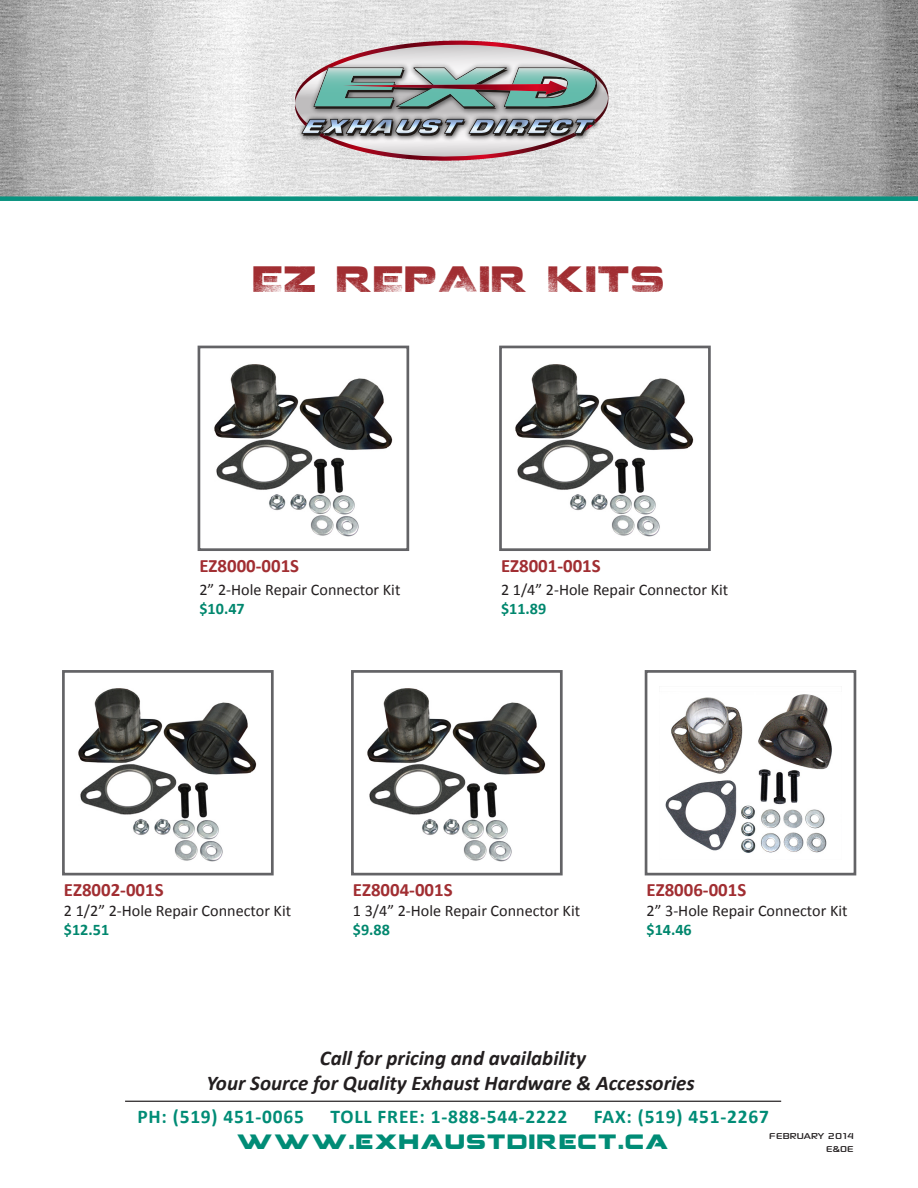
<style>
.page{position:relative;width:918px;height:1188px;background:#fff}
.page>*{position:absolute;margin:0;border:0;box-sizing:border-box;transform-origin:0 0}
.t1{font:36px "Coalition";letter-spacing:.05em;color:#a12e32}
.t2{font:italic 700 21px "Calibri";color:#231f20}
.t3{font:20.7px "Coalition";letter-spacing:.1em;color:#008c76}
.t4{font:700 19.5px "Calibri";letter-spacing:.04em;color:#008c76}
.t5{font:700 18.9px "Calibri";color:#a12e32}
.t6{font:16.2px "Calibri";color:#231f20}
.t7{font:700 16.2px "Calibri";color:#00876e}
.t8{font:12.15px/12.1px "Sony Sketch EF";color:#231f20;text-align:right}
</style>
<div class="page">
<img style="left:214px;top:364px;width:179px;height:173px">
<div style="left:198px;top:346px;width:211px;height:205px;border:3px solid #636366"></div>
<img style="left:515px;top:364px;width:179px;height:173px">
<div style="left:499px;top:346px;width:212px;height:205px;border:3px solid #636366"></div>
<img style="left:78px;top:688px;width:179px;height:173px">
<div style="left:62px;top:670px;width:212px;height:205px;border:3px solid #636366"></div>
<img style="left:367px;top:688px;width:179px;height:173px">
<div style="left:351px;top:670px;width:212px;height:205px;border:3px solid #636366"></div>
<img style="left:665px;top:694px;width:167px;height:159px">
<div style="left:645px;top:670px;width:211px;height:205px;border:3px solid #636366"></div>
<hr style="left:125px;top:1101px;width:656px;height:1px;background:#231f20">
<svg style="left:0;top:0;width:918px;height:201px;background:#c9cdcc"></svg>
<svg style="left:295px;top:39px;width:314px;height:123px;background:#acabac"></svg>
<p class="t1" style="left:254px;top:265px;width:412px">EZ REPAIR KITS</p>
<p class="t5" style="left:199px;top:554px;width:101px">EZ8000-001S</p>
<p class="t6" style="left:199px;top:579px;width:202px">2” 2-Hole Repair Connector Kit</p>
<p class="t7" style="left:199px;top:598px;width:47px">$10.47</p>
<p class="t5" style="left:501px;top:554px;width:101px">EZ8001-001S</p>
<p class="t6" style="left:501px;top:579px;width:229px">2 1/4” 2-Hole Repair Connector Kit</p>
<p class="t7" style="left:501px;top:598px;width:47px">$11.89</p>
<p class="t5" style="left:64px;top:878px;width:101px">EZ8002-001S</p>
<p class="t6" style="left:64px;top:900px;width:229px">2 1/2” 2-Hole Repair Connector Kit</p>
<p class="t7" style="left:64px;top:919px;width:47px">$12.51</p>
<p class="t5" style="left:353px;top:878px;width:101px">EZ8004-001S</p>
<p class="t6" style="left:353px;top:900px;width:229px">1 3/4” 2-Hole Repair Connector Kit</p>
<p class="t7" style="left:353px;top:919px;width:39px">$9.88</p>
<p class="t2" style="left:320px;top:1045px;width:268px">Call for pricing and availability</p>
<p class="t5" style="left:647px;top:878px;width:101px">EZ8006-001S</p>
<p class="t6" style="left:647px;top:900px;width:202px">2” 3-Hole Repair Connector Kit</p>
<p class="t7" style="left:647px;top:919px;width:47px">$14.46</p>
<p class="t2" style="left:207px;top:1069px;width:490px">Your Source for Quality Exhaust Hardware &amp; Accessories</p>
<p class="t4" style="left:137px;top:1104px;width:168px">PH: (519) 451-0065</p>
<p class="t4" style="left:331px;top:1104px;width:238px">TOLL FREE: 1-888-544-2222</p>
<p class="t4" style="left:594px;top:1104px;width:177px">FAX: (519) 451-2267</p>
<p class="t3" style="left:238px;top:1133px;width:433px">WWW.EXHAUSTDIRECT.CA</p>
<p class="t8" style="left:769px;top:1130px;width:86px">FEBRUARY 2014<br>E&amp;OE</p>
</div>
